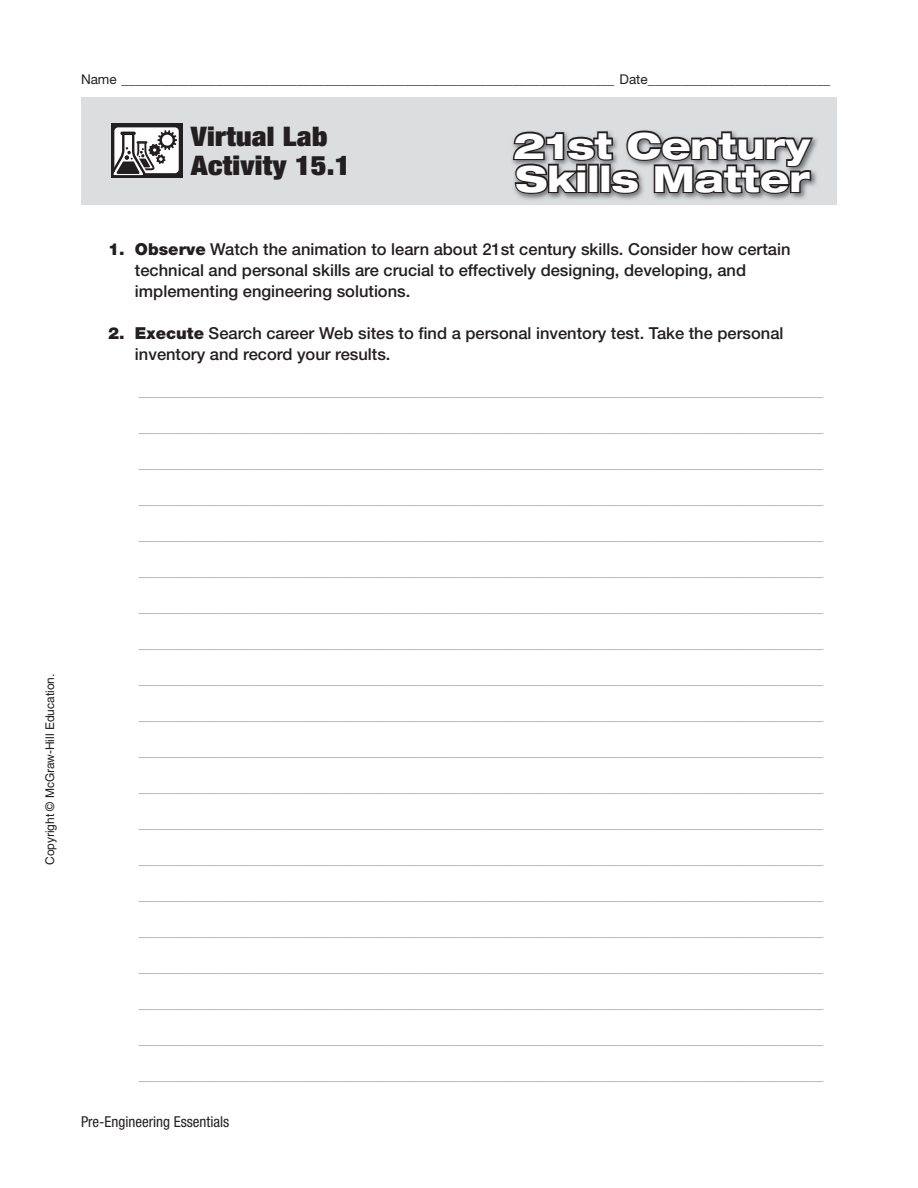
<style>
.page{position:relative;width:918px;height:1188px;background:#fff}
.page>*{position:absolute;margin:0;border:0;box-sizing:border-box;transform-origin:0 0}
.t1{font:800 expanded 36px/33px "Helvetica Neue LT Std";color:#fff}
.t2{font:900 condensed 27px/29.2px "Helvetica Neue LT Std";letter-spacing:.01em;color:#231f20;scale:1.1 1}
.t3{font:500 16.5px/36px "Helvetica Neue LT Std";color:#a8a9ad;text-align:justify}
.t4{font:500 16.5px/21px "Helvetica Neue LT Std";color:#231f20}
.t5{font:condensed 15px "Helvetica Neue LT Std";color:#231f20}
.t6{font:13.5px "Helvetica Neue LT Std";color:#231f20}
.t7{font:12px "Helvetica LT Std";color:#231f20}
.s1{font-weight:900}
</style>
<div class="page">
<div style="left:81px;top:98px;width:756px;height:108px;background:#dcdddf"></div>
<svg style="left:512px;top:130px;width:303px;height:70px"></svg>
<div style="left:111px;top:123px;width:71px;height:54px;background:#231f20"></div>
<div style="left:114px;top:127px;width:65px;height:46px;background:#fff;border-radius:4px"></div>
<svg style="left:111px;top:130px;width:66px;height:48px"></svg>
<p class="t7" style="left:43px;top:865px;width:193px;rotate:-90deg">Copyright © McGraw-Hill Education.</p>
<p class="t6" style="left:81px;top:71px;width:751px">Name _________________________________________________________________________ Date ___________________________</p>
<h2 class="t2" style="left:191px;top:121px;width:146px">Virtual Lab<br>Activity 15.1</h2>
<h1 class="t1" style="left:513px;top:128px;width:298px">21st Century<br>Skills Matter</h1>
<p class="t4" style="left:135px;top:238px;width:657px;text-indent:-27px"><span class="s1">1. Observe</span> Watch the animation to learn about 21st century skills. Consider how certain technical and personal skills are crucial to effectively designing, developing, and implementing engineering solutions.</p>
<p class="t4" style="left:135px;top:322px;width:650px;text-indent:-27px"><span class="s1">2. Execute</span> Search career Web sites to find a personal inventory test. Take the personal inventory and record your results.</p>
<p class="t3" style="left:139px;top:372px;width:686px">___________________________________________________________________________________ ___________________________________________________________________________________ ___________________________________________________________________________________ ___________________________________________________________________________________ ___________________________________________________________________________________ ___________________________________________________________________________________ ___________________________________________________________________________________ ___________________________________________________________________________________ ___________________________________________________________________________________ ___________________________________________________________________________________ ___________________________________________________________________________________ ___________________________________________________________________________________ ___________________________________________________________________________________ ___________________________________________________________________________________ ___________________________________________________________________________________ ___________________________________________________________________________________ ___________________________________________________________________________________ ___________________________________________________________________________________ ___________________________________________________________________________________ ___________________________________________________________________________________</p>
<p class="t5" style="left:81px;top:1113px;width:150px">Pre-Engineering Essentials</p>
</div>
